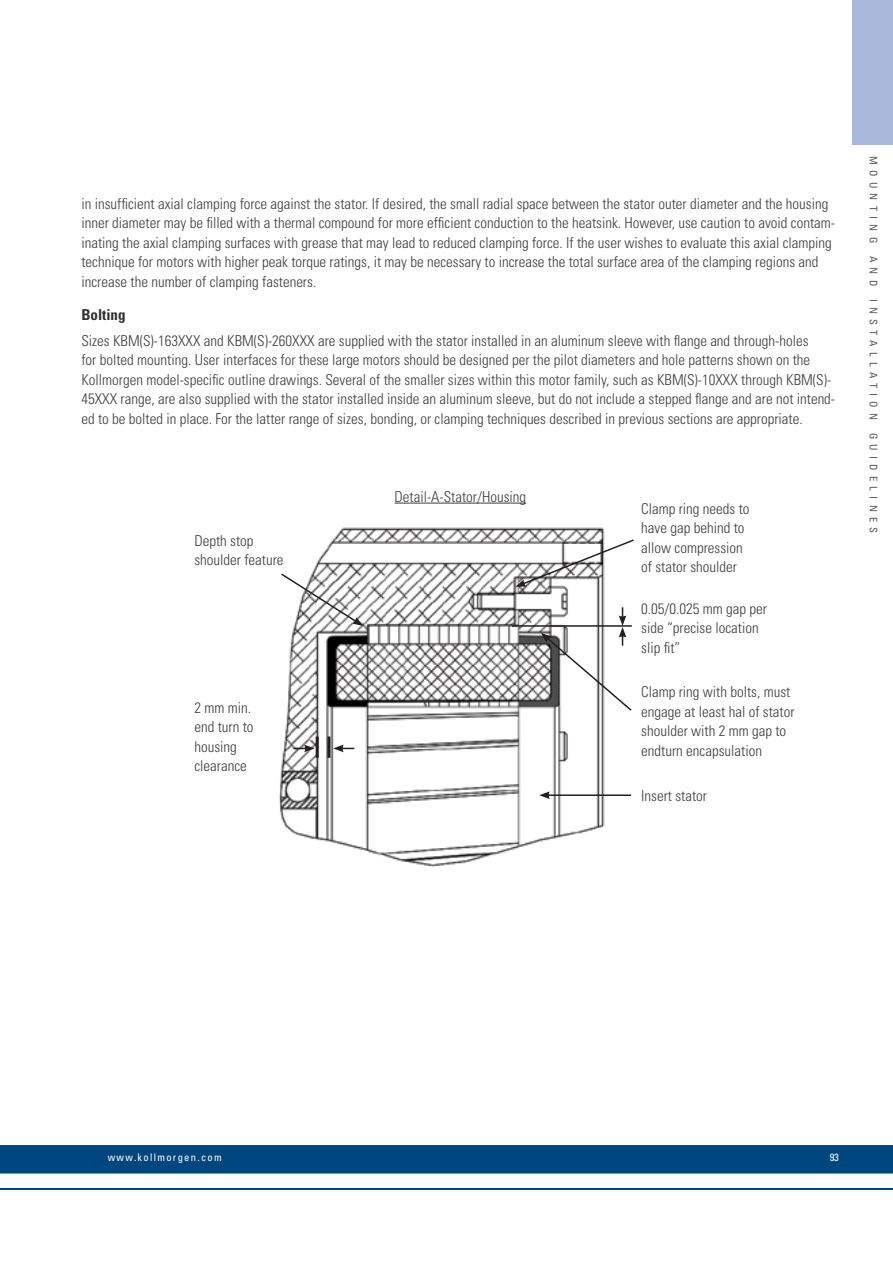
<style>
.page{position:relative;width:893px;height:1263px;background:#fff}
.page>*{position:absolute;margin:0;border:0;box-sizing:border-box;transform-origin:0 0}
.t1{font:300 condensed 15px/19.5px "Univers LT Std";color:#3e3e3f}
.t2{font:700 condensed 15px "Univers LT Std";color:#312f30}
.t3{font:condensed 10.5px "Univers LT Std";letter-spacing:.5em;color:#57585a}
.t4{font:condensed 10.5px "Univers LT Std";letter-spacing:.125em;color:#fff}
</style>
<div class="page">
<img style="left:279px;top:527px;width:326px;height:341px">
<hr style="left:395px;top:503px;width:131px;height:1px;background:#3e3e3f">
<svg style="left:515px;top:538px;width:119px;height:49px"></svg>
<hr style="left:512px;top:625px;width:120px;height:2px;background:#231f20">
<svg style="left:541px;top:607px;width:91px;height:105px"></svg>
<hr style="left:547px;top:794px;width:84px;height:2px;background:#231f20">
<svg style="left:539px;top:791px;width:11px;height:8px"></svg>
<svg style="left:279px;top:572px;width:84px;height:54px"></svg>
<hr style="left:316px;top:736px;width:3px;height:22px;background:#231f20">
<hr style="left:327px;top:736px;width:3px;height:22px;background:#231f20">
<svg style="left:293px;top:745px;width:22px;height:7px"></svg>
<svg style="left:333px;top:745px;width:21px;height:7px"></svg>
<div style="left:0;top:1145px;width:893px;height:28px;background:#00467e"></div>
<hr style="left:0;top:1188px;width:893px;height:2px;background:#00467e">
<div style="left:852px;top:0;width:41px;height:145px;background:#a9b8da"></div>
<p class="t1" style="left:81px;top:194px;width:755px">in insufficient axial clamping force against the stator. If desired, the small radial space between the stator outer diameter and the housing inner diameter may be filled with a thermal compound for more efficient conduction to the heatsink. However, use caution to avoid contam&shy;inating the axial clamping surfaces with grease that may lead to reduced clamping force. If the user wishes to evaluate this axial clamping technique for motors with higher peak torque ratings, it may be necessary to increase the total surface area of the clamping regions and increase the number of clamping fasteners.</p>
<p class="t2" style="left:81px;top:305px;width:46px">Bolting</p>
<p class="t1" style="left:81px;top:331px;width:755px">Sizes KBM(S)-163XXX and KBM(S)-260XXX are supplied with the stator installed in an aluminum sleeve with flange and through-holes<br>for bolted mounting. User interfaces for these large motors should be designed per the pilot diameters and hole patterns shown on the Kollmorgen model-specific outline drawings. Several of the smaller sizes within this motor family, such as KBM(S)-10XXX through KBM(S)- 45XXX range, are also supplied with the stator installed inside an aluminum sleeve, but do not include a stepped flange and are not intend&shy;ed to be bolted in place. For the latter range of sizes, bonding, or clamping techniques described in previous sections are appropriate.</p>
<p class="t1" style="left:194px;top:531px;width:91px">Depth stop shoulder feature</p>
<p class="t1" style="left:194px;top:697px;width:61px">2 mm min. end turn to housing clearance</p>
<p class="t1" style="left:395px;top:487px;width:133px">Detail-A-Stator/Housing</p>
<p class="t1" style="left:641px;top:499px;width:110px">Clamp ring needs to have gap behind to allow compression of stator shoulder</p>
<p class="t1" style="left:641px;top:599px;width:127px">0.05/0.025 mm gap per side “precise location slip fit”</p>
<p class="t1" style="left:641px;top:682px;width:155px">Clamp ring with bolts, must engage at least hal of stator shoulder with 2 mm gap to endturn encapsulation</p>
<p class="t1" style="left:641px;top:786px;width:67px">Insert stator</p>
<p class="t3" style="left:880px;top:156px;width:379px;rotate:90deg">MOUNTING AND INSTALLATION GUIDELINES</p>
<p class="t4" style="left:108px;top:1150px;width:116px">www.kollmorgen.com</p>
<p class="t4" style="left:830px;top:1150px;width:11px">93</p>
</div>
